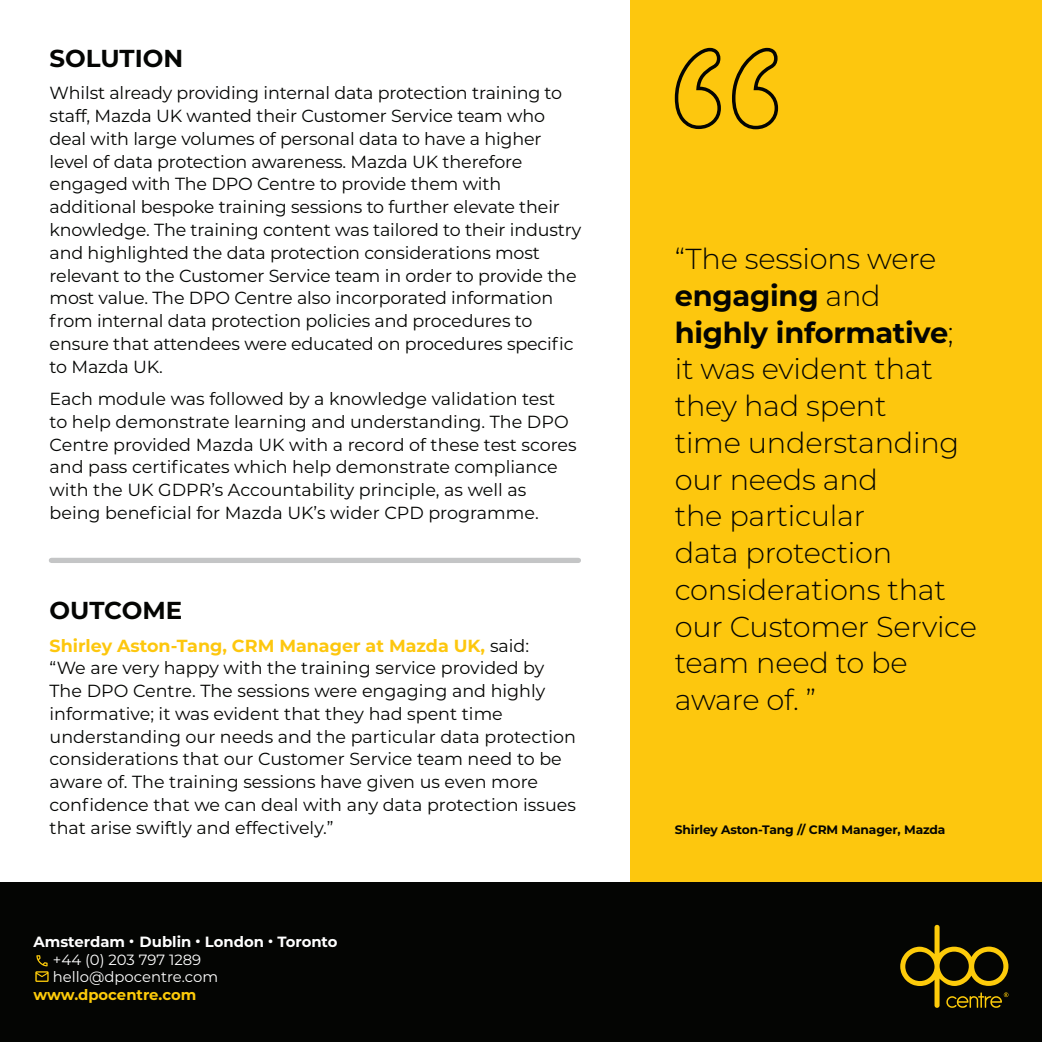
<style>
.page{position:relative;width:1042px;height:1042px;background:#fff}
.page>*{position:absolute;margin:0;border:0;box-sizing:border-box;transform-origin:0 0}
.t1{font:300 28.88px/36.8px "Montserrat";letter-spacing:-.01em;color:#040503}
.t2{font:700 24.5px "Montserrat";color:#040503}
.t3{font:17.5px/22.8px "Montserrat";letter-spacing:-.01em;color:#040503}
.t4{font:14.88px/17.8px "Montserrat";color:#fff}
.t5{font:700 14.88px "Montserrat";color:#fdcb0a}
.t6{font:500 12.25px/14.7px "Montserrat";color:#fff}
.t7{font:700 12.25px "Montserrat";letter-spacing:-.01em;color:#040503}
.s1{font-weight:700;color:#fdc70e}
.s2{font-weight:700}
</style>
<div class="page">
<div style="left:630px;top:0;width:412px;height:1042px;background:#fdc70e"></div>
<div style="left:51px;top:558px;width:527px;height:5px;background:#c4c5c6"></div>
<svg style="left:674px;top:47px;width:105px;height:83px"></svg>
<div style="left:0;top:883px;width:1042px;height:159px;background:#040503"></div>
<svg style="left:900px;top:925px;width:108px;height:83px"></svg>
<svg style="left:35px;top:955px;width:14px;height:27px"></svg>
<h2 class="t2" style="left:50px;top:40px;width:135px">SOLUTION</h2>
<p class="t3" style="left:50px;top:81px;width:533px">Whilst already providing internal data protection training to staff, Mazda UK wanted their Customer Service team who deal with large volumes of personal data to have a higher level of data protection awareness. Mazda UK therefore engaged with The DPO Centre to provide them with additional bespoke training sessions to further elevate their knowledge. The training content was tailored to their industry and highlighted the data protection considerations most relevant to the Customer Service team in order to provide the most value. The DPO Centre also incorporated information from internal data protection policies and procedures to ensure that attendees were educated on procedures specific to Mazda UK.</p>
<p class="t3" style="left:50px;top:387px;width:528px">Each module was followed by a knowledge validation test to help demonstrate learning and understanding. The DPO Centre provided Mazda UK with a record of these test scores and pass certificates which help demonstrate compliance with the UK GDPR’s Accountability principle, as well as being beneficial for Mazda UK’s wider CPD programme.</p>
<h2 class="t2" style="left:50px;top:592px;width:134px">OUTCOME</h2>
<p class="t3" style="left:50px;top:633px;width:528px"><span class="s1">Shirley Aston-Tang, CRM Manager at Mazda UK,</span> said:<br>“We are very happy with the training service provided by The DPO Centre. The sessions were engaging and highly informative; it was evident that they had spent time understanding our needs and the particular data protection considerations that our Customer Service team need to be aware of. The training sessions have given us even more confidence that we can deal with any data protection issues that arise swiftly and effectively.”</p>
<p class="t4" style="left:53px;top:932px;width:286px;text-indent:-19px"><span class="s2">Amsterdam</span> <sup>.</sup> <span class="s2">Dublin</span> <sup>.</sup> <span class="s2">London</span> <sup>.</sup> <span class="s2">Toronto </span>+44 (0) 203 797 1289 hello@dpocentre.com</p>
<p class="t5" style="left:33px;top:984px;width:164px">www.dpocentre.com</p>
<p class="t6" style="left:50px;top:936px;width:172px">The DPO Centre Ltd<br>50 Liverpool Street<br>London<br>EC2M 7PR United Kingdom</p>
<h1 class="t1" style="left:675px;top:239px;width:304px">“The sessions were <span class="s2">engaging</span> and <span class="s2">highly informative</span>; it was evident that they had spent<br>time understanding our needs and<br>the particular<br>data protection considerations that our Customer Service team need to be aware of. ”</h1>
<p class="t7" style="left:675px;top:820px;width:272px">Shirley Aston-Tang // CRM Manager, Mazda</p>
</div>
